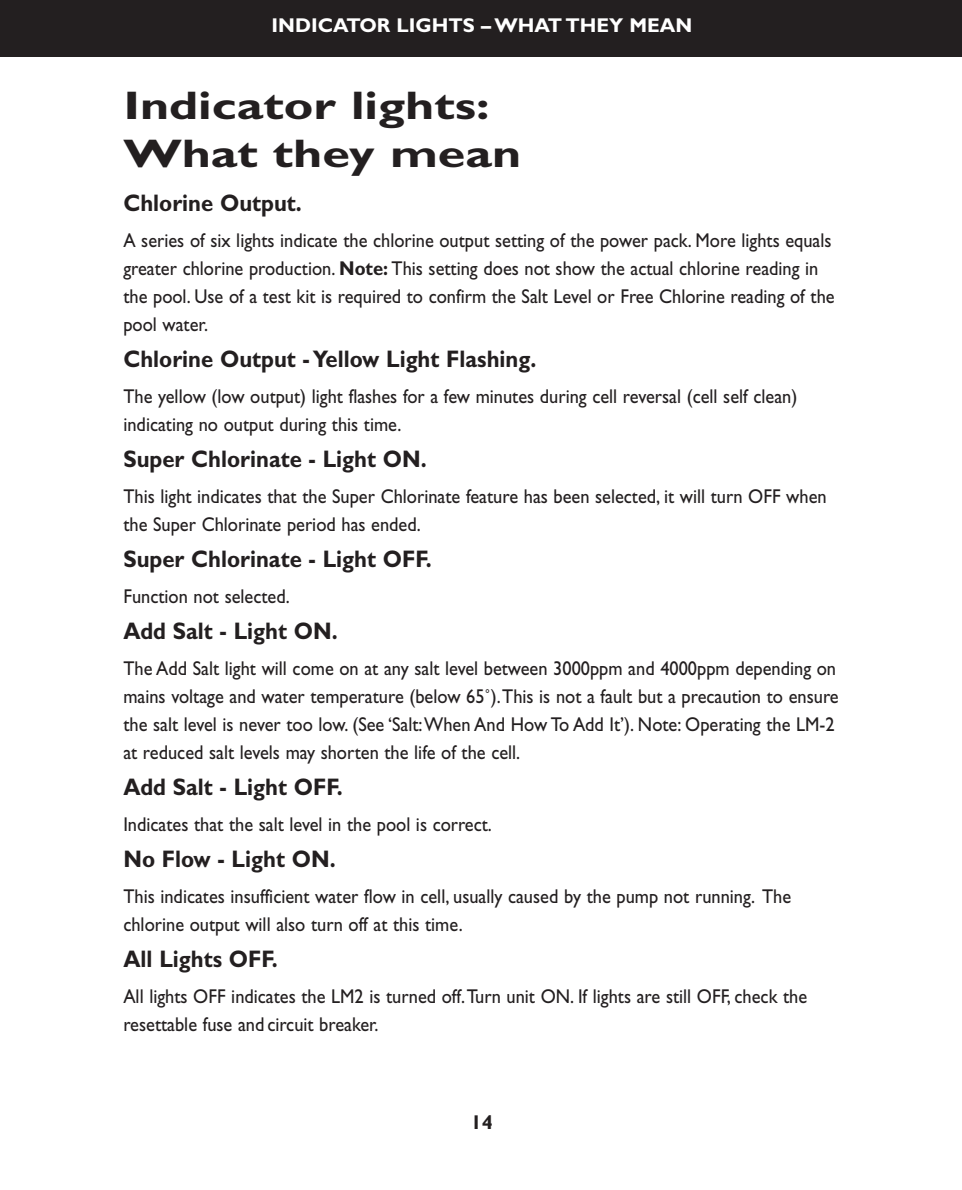
<style>
.page{position:relative;width:962px;height:1190px;background:#fff}
.page>*{position:absolute;margin:0;border:0;box-sizing:border-box;transform-origin:0 0}
.t1{font:700 40px/48px "Gill Sans";color:#231f20;scale:1.25 1}
.t2{font:700 24px "Gill Sans";color:#231f20;scale:.92 1}
.t3{font:20px/28px "Gill Sans";color:#231f20;scale:.92 1}
.t4{font:700 20px "Gill Sans";color:#fff}
.t5{font:700 20px "Gill Sans";color:#231f20}
.s1{font-weight:700}
</style>
<div class="page">
<div style="left:0;top:0;width:962px;height:57px;background:#231f20"></div>
<p class="t4" style="left:272px;top:18px;width:422px">INDICATOR LIGHTS – WHAT THEY MEAN</p>
<h1 class="t1" style="left:123px;top:86px;width:320px">Indicator lights:<br>What they mean</h1>
<p class="t2" style="left:123px;top:195px;width:196px">Chlorine Output.</p>
<p class="t3" style="left:123px;top:229px;width:775px">A series of six lights indicate the chlorine output setting of the power pack. More lights equals greater chlorine production. <span class="s1">Note:</span> This setting does not show the actual chlorine reading in the pool. Use of a test kit is required to confirm the Salt Level or Free Chlorine reading of the pool water.</p>
<p class="t2" style="left:123px;top:351px;width:450px">Chlorine Output - Yellow Light Flashing.</p>
<p class="t3" style="left:123px;top:385px;width:734px">The yellow (low output) light flashes for a few minutes during cell reversal (cell self clean) indicating no output during this time.</p>
<p class="t2" style="left:123px;top:451px;width:331px">Super Chlorinate - Light ON.</p>
<p class="t3" style="left:123px;top:485px;width:766px">This light indicates that the Super Chlorinate feature has been selected, it will turn OFF when the Super Chlorinate period has ended.</p>
<p class="t2" style="left:123px;top:551px;width:337px">Super Chlorinate - Light OFF.</p>
<p class="t3" style="left:123px;top:585px;width:182px">Function not selected.</p>
<p class="t2" style="left:123px;top:623px;width:235px">Add Salt - Light ON.</p>
<p class="t3" style="left:123px;top:657px;width:779px">The Add Salt light will come on at any salt level between 3000ppm and 4000ppm depending on mains voltage and water temperature (below 65˚).This is not a fault but a precaution to ensure the salt level is never too low. (See ‘Salt:When And How To Add It’). Note: Operating the LM-2 at reduced salt levels may shorten the life of the cell.</p>
<p class="t2" style="left:123px;top:779px;width:240px">Add Salt - Light OFF.</p>
<p class="t3" style="left:123px;top:813px;width:402px">Indicates that the salt level in the pool is correct.</p>
<p class="t2" style="left:123px;top:851px;width:232px">No Flow - Light ON.</p>
<p class="t3" style="left:123px;top:885px;width:727px">This indicates insufficient water flow in cell, usually caused by the pump not running. The chlorine output will also turn off at this time.</p>
<p class="t2" style="left:123px;top:951px;width:169px">All Lights OFF.</p>
<p class="t3" style="left:123px;top:985px;width:745px">All lights OFF indicates the LM2 is turned off.Turn unit ON. If lights are still OFF, check the resettable fuse and circuit breaker.</p>
<p class="t5" style="left:471px;top:1116px;width:24px">14</p>
</div>
